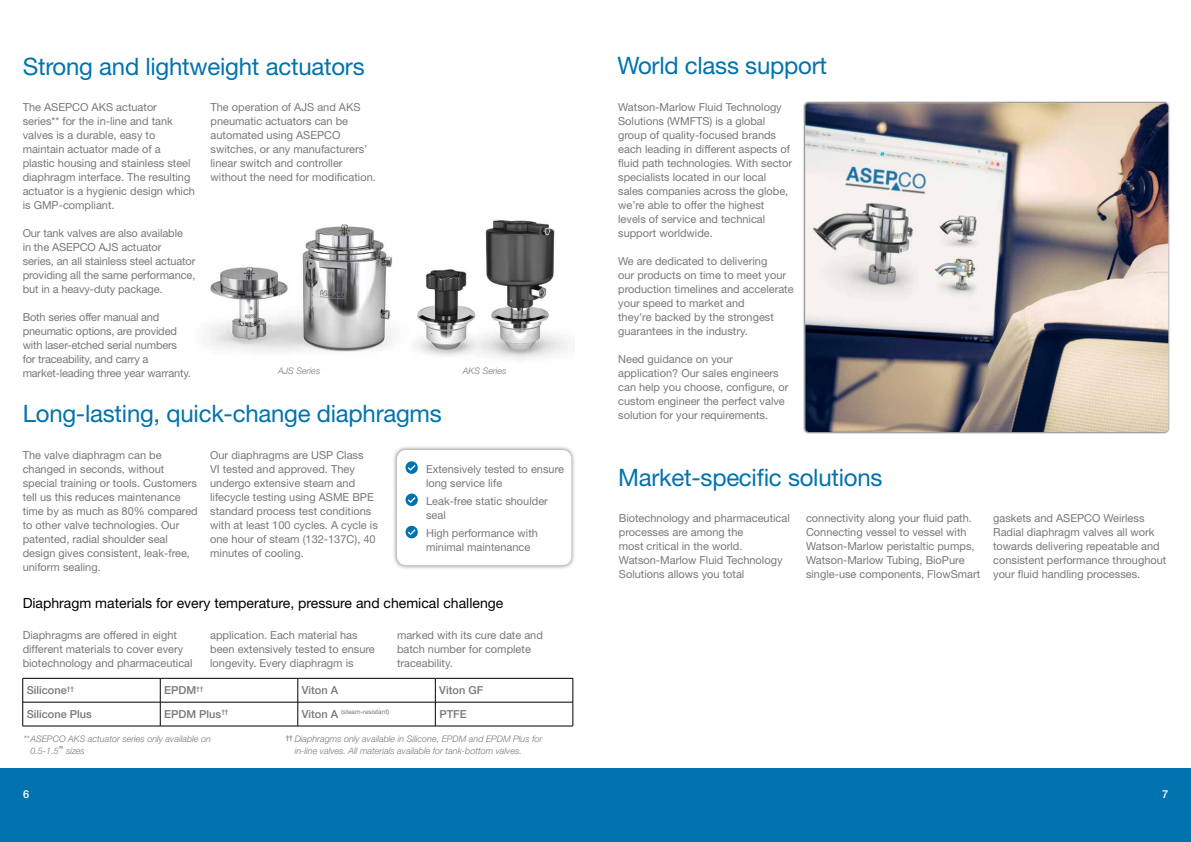
<style>
.page{position:relative;width:1191px;height:842px;background:#fff}
.page>*{position:absolute;margin:0;border:0;box-sizing:border-box;transform-origin:0 0}
.t1{font:24px "Helvetica Neue LT Std";letter-spacing:-.01em;color:#0073ae}
.t2{font:14px "Helvetica Neue LT Std";color:#000}
.t3{font:11px/14px "Helvetica Neue LT Std";color:#77787b}
.t4{font:500 11px "Helvetica Neue LT Std";color:#77787b}
.t5{font:500 11px "Helvetica Neue LT Std";color:#fff}
.t6{font:italic 300 9px/12px "Helvetica Neue LT Std";color:#77787b}
.t7{font:6.4px "Helvetica Neue LT Std";color:#77787b}
.s1{color:#fff}
.s2{font-weight:500;font-size:11px}
.s3{font-weight:400;font-style:normal;font-size:11px}
</style>
<div class="page">
<div style="left:392px;top:445px;width:184px;height:125px;background:#000;opacity:.5"></div>
<div style="left:397px;top:450px;width:174px;height:115px;background:#fff;border-radius:9px"></div>
<div style="left:0;top:768px;width:1191px;height:74px;background:#0073ae"></div>
<div style="left:803px;top:101px;width:367px;height:333px;background:#000;opacity:.75"></div>
<img style="left:805px;top:103px;width:363px;height:329px">
<hr style="left:23px;top:678px;width:137px;height:1px;background:#000">
<hr style="left:160px;top:678px;width:138px;height:1px;background:#000">
<hr style="left:298px;top:678px;width:137px;height:1px;background:#000">
<hr style="left:435px;top:678px;width:138px;height:1px;background:#000">
<hr style="left:23px;top:702px;width:137px;height:1px;background:#000">
<svg style="left:23px;top:678px;width:1px;height:48px"></svg>
<hr style="left:160px;top:702px;width:138px;height:1px;background:#000">
<svg style="left:160px;top:678px;width:1px;height:48px"></svg>
<hr style="left:298px;top:702px;width:137px;height:1px;background:#000">
<svg style="left:298px;top:678px;width:1px;height:48px"></svg>
<hr style="left:435px;top:702px;width:138px;height:1px;background:#000">
<svg style="left:435px;top:678px;width:1px;height:48px"></svg>
<svg style="left:572px;top:678px;width:1px;height:48px"></svg>
<hr style="left:23px;top:726px;width:137px;height:1px;background:#000">
<hr style="left:160px;top:726px;width:138px;height:1px;background:#000">
<hr style="left:298px;top:726px;width:137px;height:1px;background:#000">
<hr style="left:435px;top:726px;width:138px;height:1px;background:#000">
<svg style="left:405px;top:526px;width:13px;height:12px"></svg>
<svg style="left:405px;top:493px;width:13px;height:13px"></svg>
<svg style="left:405px;top:461px;width:13px;height:13px"></svg>
<img style="left:209px;top:220px;width:359px;height:139px">
<h1 class="t1" style="left:23px;top:52px;width:343px">Strong and li<span class="s1">g</span>htweight actuators</h1>
<p class="t3" style="left:23px;top:100px;width:174px">The ASEPCO AKS actuator series** for the in‑line and tank valves is a durable, easy to maintain actuator made of a plastic housing and stainless steel diaphragm interface. The resulting actuator is a hygienic design which is GMP‑compliant.</p>
<p class="t3" style="left:23px;top:226px;width:174px">Our tank valves are also available<br>in the ASEPCO AJS actuator series, an all stainless steel actuator providing all the same performance, but in a heavy‑duty package.</p>
<p class="t3" style="left:23px;top:310px;width:170px">Both series offer manual and pneumatic options, are provided with laser‑etched serial numbers for traceability, and carry a market‑leading three year warranty.</p>
<p class="t3" style="left:210px;top:100px;width:167px">The operation of AJS and AKS pneumatic actuators can be automated using ASEPCO switches, or any manufacturers’ linear switch and controller without the need for modification.</p>
<p class="t6" style="left:278px;top:365px;width:44px">AJS Series</p>
<p class="t6" style="left:463px;top:365px;width:45px">AKS Series</p>
<h1 class="t1" style="left:23px;top:400px;width:421px">Long‑lasting, quick‑change diaphragms</h1>
<p class="t3" style="left:23px;top:448px;width:177px">The valve diaphragm can be changed in seconds, without special training or tools. Customers tell us this reduces maintenance time by as much as 80% compared to other valve technologies. Our patented, radial shoulder seal design gives consistent, leak‑free, uniform sealing.</p>
<p class="t3" style="left:210px;top:448px;width:169px">Our diaphragms are USP Class<br>VI tested and approved. They undergo extensive steam and lifecycle testing using ASME BPE standard process test conditions with at least 100 cycles. A cycle is one hour of steam (132-137C), 40 minutes of cooling.</p>
<p class="t3" style="left:426px;top:461px;width:139px">Extensively tested to ensure long service life</p>
<p class="t3" style="left:426px;top:493px;width:123px">Leak‑free static shoulder seal</p>
<p class="t3" style="left:426px;top:525px;width:113px">High performance with minimal maintenance</p>
<p class="t2" style="left:23px;top:595px;width:482px">Diaphragm materials for every temperature, pressure and chemical challenge</p>
<p class="t3" style="left:23px;top:628px;width:171px">Diaphragms are offered in eight different materials to cover every biotechnology and pharmaceutical</p>
<p class="t3" style="left:210px;top:628px;width:166px">application. Each material has been extensively tested to ensure longevity. Every diaphragm is</p>
<p class="t3" style="left:397px;top:628px;width:147px">marked with its cure date and batch number for complete traceability.</p>
<p class="t4" style="left:27px;top:684px;width:49px">Silicone<sup>††</sup></p>
<p class="t4" style="left:164px;top:684px;width:41px">EPDM<sup>††</sup></p>
<p class="t4" style="left:302px;top:684px;width:38px">Viton A</p>
<p class="t4" style="left:439px;top:684px;width:45px">Viton GF</p>
<p class="t4" style="left:27px;top:707px;width:67px">Silicone Plus</p>
<p class="t4" style="left:164px;top:707px;width:66px">EPDM Plus<sup>††</sup></p>
<p class="t7" style="left:302px;top:708px;width:89px"><span class="s2">Viton A</span> (steam‑resistant)</p>
<p class="t4" style="left:439px;top:707px;width:29px">PTFE</p>
<p class="t6" style="left:30px;top:732px;width:182px;text-indent:-7px">**ASEPCO AKS actuator series only available on<br>0.5‑1.5<span class="s3">”</span> sizes</p>
<p class="t6" style="left:295px;top:732px;width:249px;text-indent:-9px"><sup>††</sup> Diaphragms only available in Silicone, EPDM and EPDM Plus for in‑line valves. All materials available for tank‑bottom valves.</p>
<h1 class="t1" style="left:617px;top:51px;width:211px">World class support</h1>
<p class="t3" style="left:618px;top:100px;width:175px">Watson‑Marlow Fluid Technology<br>Solutions (WMFTS) is a global group of quality‑focused brands each leading in different aspects of fluid path technologies. With sector specialists located in our local sales companies across the globe, we’re able to offer the highest levels of service and technical support worldwide.</p>
<p class="t3" style="left:618px;top:254px;width:177px">We are dedicated to delivering<br>our products on time to meet your production timelines and accelerate your speed to market and<br>they’re backed by the strongest guarantees in the industry.</p>
<p class="t3" style="left:618px;top:352px;width:172px">Need guidance on your application? Our sales engineers can help you choose, configure, or custom engineer the perfect valve solution for your requirements.</p>
<h1 class="t1" style="left:618px;top:463px;width:266px">Market‑specific solutions</h1>
<p class="t3" style="left:619px;top:511px;width:172px">Biotechnology and pharmaceutical processes are among the<br>most critical in the world.<br>Watson‑Marlow Fluid Technology<br>Solutions allows you total</p>
<p class="t3" style="left:806px;top:511px;width:176px">connectivity along your fluid path.<br>Connecting vessel to vessel with Watson‑Marlow peristaltic pumps, Watson‑Marlow Tubing, BioPure single‑use components, FlowSmart</p>
<p class="t3" style="left:993px;top:511px;width:175px">gaskets and ASEPCO Weirless Radial diaphragm valves all work towards delivering repeatable and consistent performance throughout your fluid handling processes.</p>
<p class="t5" style="left:23px;top:787px;width:8px">6</p>
<p class="t5" style="left:1162px;top:787px;width:8px">7</p>
</div>
